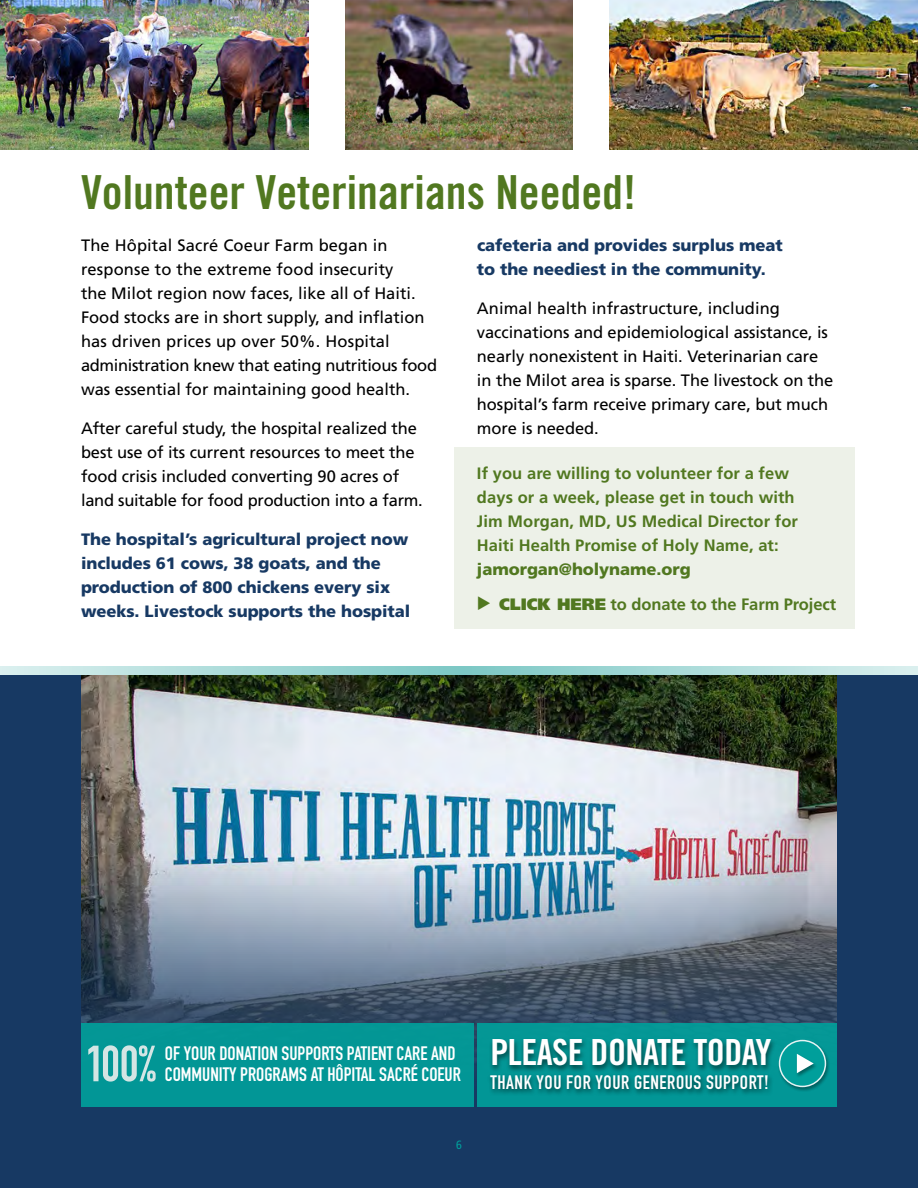
<style>
.page{position:relative;width:918px;height:1188px;background:#fff}
.page>*{position:absolute;margin:0;border:0;box-sizing:border-box;transform-origin:0 0}
.t1{font:700 49.95px "DIN Condensed";color:#d4e5e4}
.t2{font:46.95px "Trade Gothic LT Std Bd Cn 20";color:#517820}
.t3{font:700 19.2px "DIN Condensed";color:#fff}
.t4{font:700 19.2px "DIN Condensed";letter-spacing:.03em;color:#fff}
.t5{font:16.5px/24px "Frutiger LT Std";letter-spacing:-.005em;color:#000}
.t6{font:900 16.5px/24px "Frutiger LT Std";letter-spacing:-.005em;color:#173963}
.t7{font:700 16.5px/24px "Frutiger LT Std";letter-spacing:.005em;color:#517820}
.t8{font:900 16.5px "Frutiger LT Std";letter-spacing:-.005em;color:#517820}
.t9{font:condensed 12px "Frutiger LT Std";color:#00a19c}
.s1{font-weight:900}
</style>
<div class="page">
<div style="left:454px;top:447px;width:401px;height:181px;background:#edf1e8"></div>
<div style="left:0;top:675px;width:918px;height:513px;background:#173963"></div>
<img style="left:81px;top:675px;width:756px;height:388px">
<div style="left:81px;top:1023px;width:393px;height:84px;background:#029696"></div>
<div style="left:477px;top:1023px;width:360px;height:84px;background:#039796"></div>
<div style="left:487px;top:1037px;width:289px;height:59px;background:#000;opacity:.55"></div>
<div style="left:777px;top:1040px;width:53px;height:52px;background:#000;opacity:.4"></div>
<div style="left:780px;top:1041px;width:45px;height:45px;background:#00a19c;border-radius:50%"></div>
<div style="left:779px;top:1040px;width:47px;height:47px;border:2px solid #fff;border-radius:50%"></div>
<div style="left:795px;top:1053px;width:22px;height:25px;background:#000;opacity:.4"></div>
<svg style="left:797px;top:1054px;width:17px;height:19px"></svg>
<svg style="left:0;top:666px;width:918px;height:9px"></svg>
<img style="left:0;top:0;width:309px;height:150px">
<img style="left:345px;top:0;width:228px;height:150px">
<img style="left:609px;top:0;width:309px;height:150px">
<h2 class="t2" style="left:81px;top:164px;width:557px">Volunteer Veterinarians Needed!</h2>
<p class="t5" style="left:81px;top:233px;width:358px">The Hôpital Sacré Coeur Farm began in response to the extreme food insecurity<br>the Milot region now faces, like all of Haiti.<br>Food stocks are in short supply, and inflation has driven prices up over 50%. Hospital administration knew that eating nutritious food was essential for maintaining good health.</p>
<p class="t5" style="left:81px;top:416px;width:343px">After careful study, the hospital realized the best use of its current resources to meet the food crisis included converting 90 acres of land suitable for food production into a farm.</p>
<p class="t6" style="left:81px;top:527px;width:331px">The hospital’s agricultural project now includes 61 cows, 38 goats, and the production of 800 chickens every six weeks. Livestock supports the hospital</p>
<p class="t6" style="left:477px;top:233px;width:307px">cafeteria and provides surplus meat to the neediest in the community.</p>
<p class="t5" style="left:477px;top:296px;width:358px">Animal health infrastructure, including vaccinations and epidemiological assistance, is nearly nonexistent in Haiti. Veterinarian care in the Milot area is sparse. The livestock on the hospital’s farm receive primary care, but much more is needed.</p>
<p class="t7" style="left:477px;top:461px;width:322px">If you are willing to volunteer for a few days or a week, please get in touch with Jim Morgan, MD, US Medical Director for Haiti Health Promise of Holy Name, at:</p>
<p class="t8" style="left:477px;top:559px;width:215px">jamorgan@holyname.org</p>
<p class="t7" style="left:477px;top:593px;width:361px">◆ <span class="s1">CLICK HERE</span> to donate to the Farm Project</p>
<h1 class="t1" style="left:86px;top:1030px;width:72px">100%</h1>
<p class="t3" style="left:165px;top:1062px;width:608px">COMMUNITY PROGRAMS AT HÔPITAL SACRÉ COEUR <sup>PLEASE</sup> <sup>DONATE</sup> <sup>TODAY</sup></p>
<p class="t3" style="left:165px;top:1040px;width:292px">OF YOUR DONATION SUPPORTS PATIENT CARE AND</p>
<p class="t4" style="left:490px;top:1069px;width:280px">THANK YOU FOR YOUR GENEROUS SUPPORT!</p>
<p class="t9" style="left:456px;top:1138px;width:7px">6</p>
</div>
